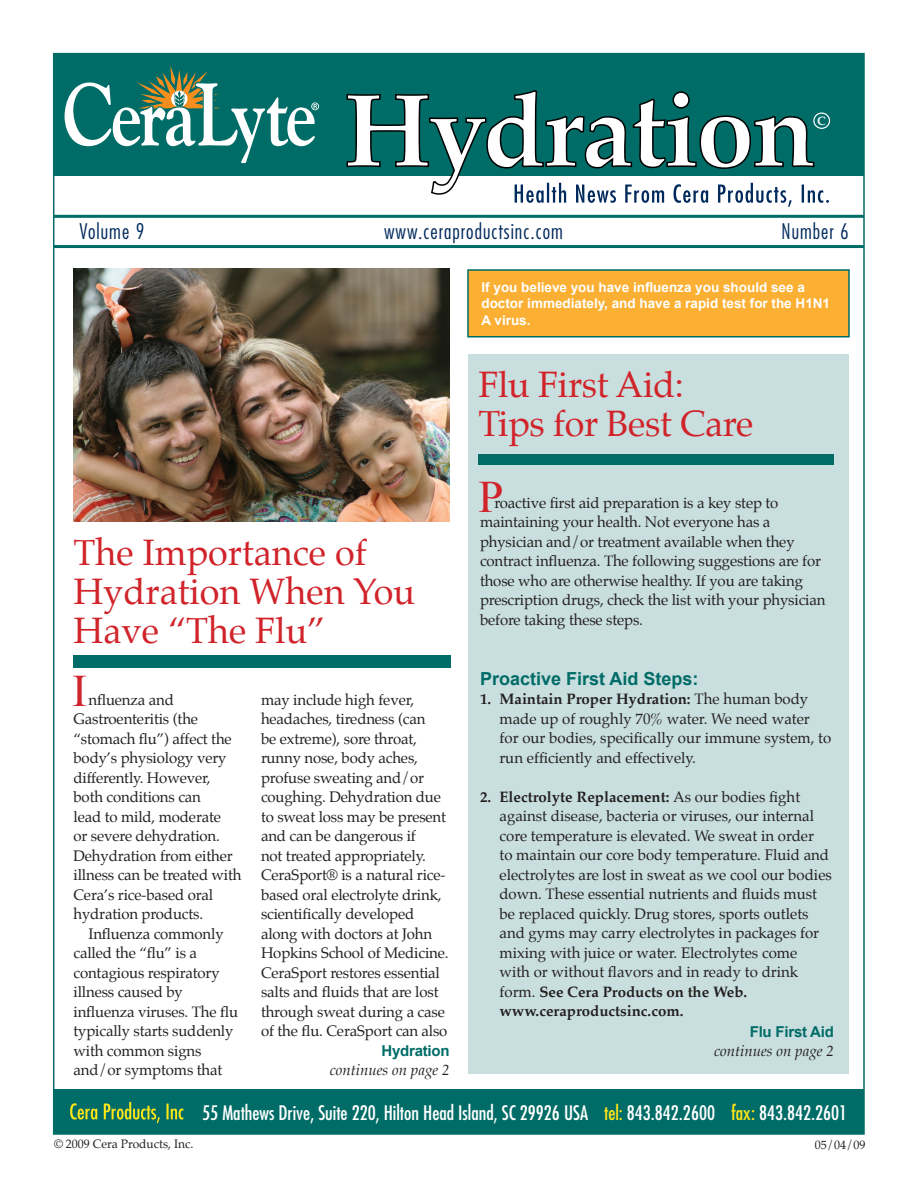
<style>
.page{position:relative;width:918px;height:1188px;background:#fff}
.page>*{position:absolute;margin:0;border:0;box-sizing:border-box;transform-origin:0 0}
.t1{font:45px "Times New Roman";color:#d1232a}
.t2{font:36px "Palatino";color:#d1232a}
.t3{font:300 condensed 21px "Futura";letter-spacing:.05em;color:#00295c}
.t4{font:condensed 19.5px "Futura";color:#fff}
.t5{font:700 18px "Arial";color:#006c67}
.t6{font:15px/19.5px "Palatino";letter-spacing:-.01em;color:#231f20}
.t7{font:italic 15px "Palatino";color:#231f20}
.t8{font:700 15px "Palatino";color:#231f20}
.t9{font:700 15px "Arial";letter-spacing:-.015em;color:#006c67}
.t10{font:700 13.5px/16.5px "Arial";color:#fff}
.t11{font:12px "Palatino";color:#231f20}
.t12{font:700 12px "Palatino";color:#fff}
.s1{font-weight:700}
.s2{color:#ffe616}
</style>
<div class="page">
<div style="left:468px;top:354px;width:381px;height:720px;background:#c9dede"></div>
<div style="left:54px;top:53px;width:810px;height:123px;background:#006c67"></div>
<div style="left:54px;top:1089px;width:810px;height:45px;background:#006c67"></div>
<div style="left:813px;top:112px;width:17px;height:17px;border:1px solid #fff;border-radius:50%"></div>
<div style="left:74px;top:655px;width:378px;height:13px;background:#006c67"></div>
<svg style="left:515px;top:190px;width:314px;height:17px"></svg>
<svg style="left:346px;top:52px;width:469px;height:143px"></svg>
<div style="left:478px;top:455px;width:356px;height:10px;background:#006c67"></div>
<svg style="left:65px;top:66px;width:254px;height:97px"></svg>
<img style="left:74px;top:268px;width:376px;height:254px">
<div style="left:467px;top:269px;width:383px;height:69px;background:#fbb033"></div>
<hr style="left:54px;top:215px;width:810px;height:3px;background:#006c67">
<hr style="left:54px;top:245px;width:810px;height:3px;background:#006c67">
<svg style="left:70px;top:1102px;width:113px;height:21px"></svg>
<p class="t12" style="left:817px;top:110px;width:10px">C</p>
<p class="t3" style="left:80px;top:218px;width:66px">Volume 9</p>
<p class="t3" style="left:384px;top:218px;width:180px">www.ceraproductsinc.com</p>
<p class="t3" style="left:781px;top:218px;width:69px">Number 6</p>
<p class="t10" style="left:482px;top:279px;width:350px">If you believe you have influenza you should see a doctor immediately, and have a rapid test for the H1N1<br>A virus.</p>
<p class="t2" style="left:74px;top:523px;width:295px">The Importance of</p>
<p class="t2" style="left:74px;top:562px;width:343px">Hydration When You</p>
<p class="t2" style="left:74px;top:601px;width:253px">Have “The Flu”</p>
<p class="t1" style="left:72px;top:661px;width:16px">I</p>
<p class="t6" style="left:74px;top:690px;width:170px;text-indent:15px">nfluenza and<br>Gastroenteritis (the “stomach flu”) affect the body’s physiology very differently. However, both conditions can<br>lead to mild, moderate<br>or severe dehydration.<br>Dehydration from either illness can be treated with<br>Cera’s rice-based oral hydration products.</p>
<p class="t6" style="left:74px;top:924px;width:166px;text-indent:15px">Influenza commonly called the “flu” is a contagious respiratory illness caused by influenza viruses. The flu typically starts suddenly with common signs and/or symptoms that</p>
<p class="t6" style="left:261px;top:690px;width:189px">may include high fever, headaches, tiredness (can<br>be extreme), sore throat, runny nose, body aches, profuse sweating and/or coughing. Dehydration due to sweat loss may be present and can be dangerous if<br>not treated appropriately.<br>CeraSport® is a natural rice&shy;based oral electrolyte drink, scientifically developed along with doctors at John<br>Hopkins School of Medicine.<br>CeraSport restores essential salts and fluids that are lost through sweat during a case of the flu. CeraSport can also</p>
<p class="t9" style="left:381px;top:1040px;width:70px">Hydration</p>
<p class="t7" style="left:330px;top:1058px;width:121px">continues on page 2</p>
<p class="t2" style="left:478px;top:355px;width:207px">Flu First Aid:</p>
<p class="t2" style="left:478px;top:394px;width:276px">Tips for Best Care</p>
<p class="t1" style="left:478px;top:466px;width:27px">P</p>
<p class="t6" style="left:480px;top:493px;width:347px;text-indent:14px">roactive first aid preparation is a key step to maintaining your health. Not everyone has a physician and/or treatment available when they contract influenza. The following suggestions are for those who are otherwise healthy. If you are taking prescription drugs, check the list with your physician before taking these steps.</p>
<p class="t5" style="left:480px;top:667px;width:220px">Proactive First Aid Steps:</p>
<p class="t6" style="left:500px;top:690px;width:333px;text-indent:-20px"><span class="s1">1. Maintain Proper Hydration:</span> The human body made up of roughly 70% water. We need water for our bodies, specifically our immune system, to run efficiently and effectively.</p>
<p class="t6" style="left:500px;top:787px;width:334px;text-indent:-20px"><span class="s1">2. Electrolyte Replacement:</span> As our bodies fight against disease, bacteria or viruses, our internal core temperature is elevated. We sweat in order<br>to maintain our core body temperature. Fluid and electrolytes are lost in sweat as we cool our bodies down. These essential nutrients and fluids must be replaced quickly. Drug stores, sports outlets and gyms may carry electrolytes in packages for mixing with juice or water. Electrolytes come<br>with or without flavors and in ready to drink form. <span class="s1">See Cera Products on the Web.</span></p>
<p class="t8" style="left:500px;top:999px;width:185px">www.ceraproductsinc.com.</p>
<p class="t9" style="left:750px;top:1022px;width:86px">Flu First Aid</p>
<p class="t7" style="left:714px;top:1039px;width:121px">continues on page 2</p>
<p class="t4" style="left:202px;top:1100px;width:646px">55 Mathews Drive, Suite 220, Hilton Head Island, SC 29926 USA <span class="s2">tel:</span> 843.842.2600 <span class="s2">fax:</span> 843.842.2601</p>
<p class="t11" style="left:54px;top:1134px;width:141px">© 2009 Cera Products, Inc.</p>
<p class="t11" style="left:815px;top:1135px;width:52px">05/04/09</p>
</div>
